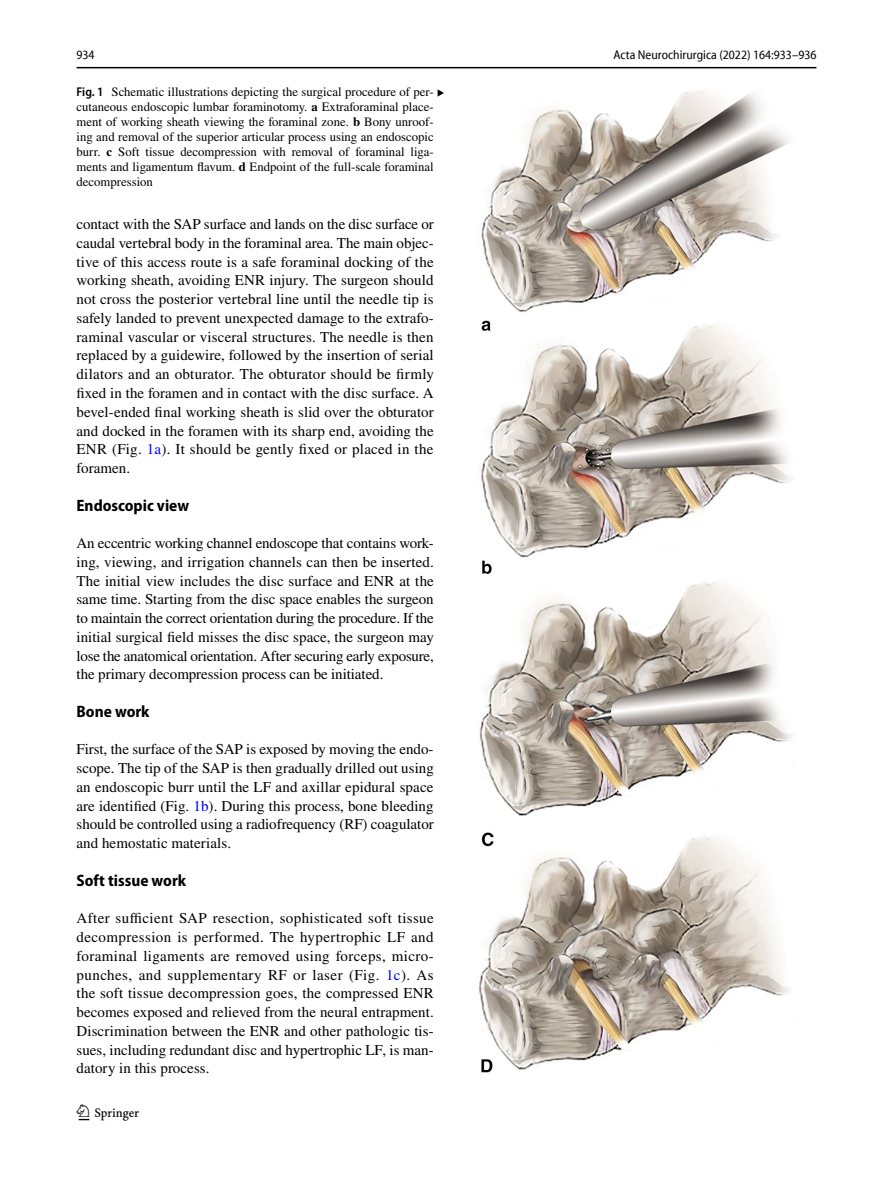
<style>
.page{position:relative;width:893px;height:1187px;background:#fff}
.page>*{position:absolute;margin:0;border:0;box-sizing:border-box;transform-origin:0 0}
.t1{font:22.5px "Springnew Regular 2";color:#000}
.t2{font:700 semi-condensed 16.5px "Myriad Pro";color:#000}
.t3{font:15px/18.8px "STIX";color:#000;text-align:justify}
.t4{font:12.75px/15px "STIX";color:#000}
.t5{font:semi-condensed 12.75px "Myriad Pro Unic";color:#000}
.s1{font-family:"Myriad Pro";font-weight:600;font-stretch:semi-condensed}
.s2{font-family:"STIX Math";font-size:12px}
.s3{font-weight:700}
.s4{color:#00f}
</style>
<div class="page">
<hr style="left:77px;top:67px;width:739px;height:1px;background:#000">
<img style="left:479px;top:90px;width:313px;height:983px">
<p class="t5" style="left:77px;top:50px;width:20px">934</p>
<p class="t5" style="left:613px;top:50px;width:205px">Acta Neurochirurgica (2022) 164:933–936</p>
<p class="t4" style="left:77px;top:85px;width:370px"><span class="s1">Fig. 1</span> Schematic illustrations depicting the surgical procedure of per- <span class="s2">▸ </span>cutaneous endoscopic lumbar foraminotomy. <span class="s3">a</span> Extraforaminal place&shy;ment of working sheath viewing the foraminal zone. <span class="s3">b</span> Bony unroof&shy;ing and removal of the superior articular process using an endoscopic burr. <span class="s3">c</span> Soft tissue decompression with removal of foraminal liga&shy;ments and ligamentum flavum. <span class="s3">d</span> Endpoint of the full-scale foraminal decompression</p>
<p class="t3" style="left:77px;top:216px;width:359px">contact with the SAP surface and lands on the disc surface or caudal vertebral body in the foraminal area. The main objec&shy;tive of this access route is a safe foraminal docking of the working sheath, avoiding ENR injury. The surgeon should not cross the posterior vertebral line until the needle tip is safely landed to prevent unexpected damage to the extrafo&shy;raminal vascular or visceral structures. The needle is then replaced by a guidewire, followed by the insertion of serial dilators and an obturator. The obturator should be firmly fixed in the foramen and in contact with the disc surface. A bevel-ended final working sheath is slid over the obturator and docked in the foramen with its sharp end, avoiding the ENR (Fig. <span class="s4">1a</span>). It should be gently fixed or placed in the foramen.</p>
<p class="t2" style="left:77px;top:495px;width:114px">Endoscopic view</p>
<p class="t3" style="left:77px;top:534px;width:359px">An eccentric working channel endoscope that contains work&shy;ing, viewing, and irrigation channels can then be inserted.<br>The initial view includes the disc surface and ENR at the same time. Starting from the disc space enables the surgeon to maintain the correct orientation during the procedure. If the initial surgical field misses the disc space, the surgeon may lose the anatomical orientation. After securing early exposure, the primary decompression process can be initiated.</p>
<p class="t2" style="left:77px;top:702px;width:75px">Bone work</p>
<p class="t3" style="left:77px;top:741px;width:359px">First, the surface of the SAP is exposed by moving the endo&shy;scope. The tip of the SAP is then gradually drilled out using an endoscopic burr until the LF and axillar epidural space are identified (Fig. <span class="s4">1b</span>). During this process, bone bleeding should be controlled using a radiofrequency (RF) coagulator and hemostatic materials.</p>
<p class="t2" style="left:77px;top:870px;width:111px">Soft tissue work</p>
<p class="t3" style="left:77px;top:909px;width:359px">After sufficient SAP resection, sophisticated soft tissue decompression is performed. The hypertrophic LF and foraminal ligaments are removed using forceps, micro&shy;punches, and supplementary RF or laser (Fig. <span class="s4">1c</span>). As the soft tissue decompression goes, the compressed ENR becomes exposed and relieved from the neural entrapment.<br>Discrimination between the ENR and other pathologic tis&shy;sues, including redundant disc and hypertrophic LF, is man&shy;datory in this process.</p>
<h1 class="t1" style="left:79px;top:1104px;width:62px">1 3</h1>
</div>
